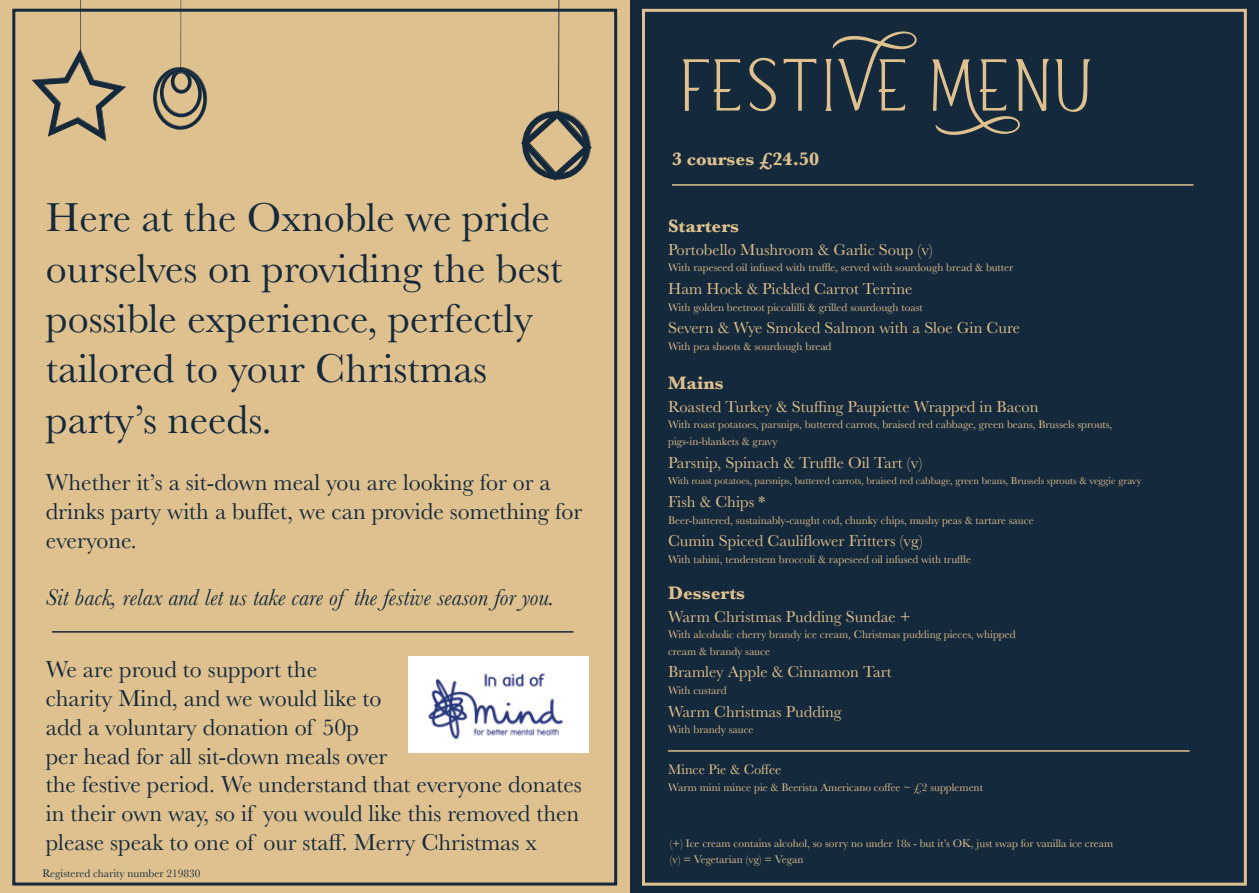
<style>
.page{position:relative;width:1259px;height:893px;background:#fff}
.page>*{position:absolute;margin:0;border:0;box-sizing:border-box;transform-origin:0 0}
.t1{font:72px "Harlan";color:#dec18e}
.t2{font:42px/50.4px "Baskerville";color:#15293c}
.t3{font:24px/28.8px "Baskerville";color:#15293c}
.t4{font:italic 24px "Baskerville";color:#15293c}
.t5{font:700 18.75px "Baskerville";color:#dec18e}
.t6{font:16.5px "Baskerville";color:#debf8c}
.t7{font:14.4px "Baskerville";color:#dec18e}
.t8{font:11.4px/16.6px "Baskerville";color:#debf8c}
.t9{font:11.4px/16.6px "Baskerville";color:#dec18e}
.t10{font:11.4px "Baskerville";color:#15293c}
.t11{font:10.5px "Baskerville";color:#debf8c}
</style>
<div class="page">
<div style="left:629px;top:0;width:630px;height:893px;background:#15293c"></div>
<div style="left:642px;top:9px;width:604px;height:877px;border:3px solid #dec18e"></div>
<div style="left:0;top:0;width:629px;height:893px;background:#dec18e"></div>
<div style="left:12px;top:9px;width:605px;height:876px;border:3px solid #15293c"></div>
<svg style="left:153px;top:66px;width:55px;height:64px"></svg>
<hr style="left:180px;top:0;width:1px;height:72px;background:#15293c">
<svg style="left:32px;top:49px;width:94px;height:92px"></svg>
<hr style="left:80px;top:0;width:1px;height:53px;background:#15293c">
<svg style="left:521px;top:110px;width:71px;height:71px"></svg>
<hr style="left:558px;top:0;width:1px;height:112px;background:#15293c">
<hr style="left:52px;top:631px;width:521px;height:2px;background:#15293c">
<hr style="left:672px;top:184px;width:521px;height:2px;background:#dec18e">
<hr style="left:668px;top:750px;width:521px;height:2px;background:#dec18e">
<img style="left:408px;top:657px;width:180px;height:96px">
<h2 class="t2" style="left:46px;top:193px;width:518px">Here at the Oxnoble we pride ourselves on providing the best possible experience, perfectly tailored to your Christmas party’s needs.</h2>
<h3 class="t3" style="left:46px;top:468px;width:538px">Whether it’s a sit-down meal you are looking for or a drinks party with a buffet, we can provide something for everyone.</h3>
<h3 class="t4" style="left:46px;top:581px;width:510px">Sit back, relax and let us take care of the festive season for you.</h3>
<p class="t3" style="left:46px;top:656px;width:537px">We are proud to support the<br>charity Mind, and we would like to<br>add a voluntary donation of 50p<br>per head for all sit-down meals over<br>the festive period. We understand that everyone donates in their own way, so if you would like this removed then please speak to one of our staff. Merry Christmas x</p>
<p class="t10" style="left:43px;top:866px;width:159px">Registered charity number 219830</p>
<h1 class="t1" style="left:678px;top:24px;width:417px">FESTIVE MENU</h1>
<h3 class="t5" style="left:672px;top:145px;width:149px">3 courses £24.50</h3>
<h3 class="t5" style="left:668px;top:213px;width:73px">Starters</h3>
<h3 class="t6" style="left:668px;top:239px;width:266px">Portobello Mushroom &amp; Garlic Soup (v)</h3>
<p class="t8" style="left:668px;top:260px;width:347px">With rapeseed oil infused with truffle, served with sourdough bread &amp; butter</p>
<h3 class="t6" style="left:668px;top:278px;width:246px">Ham Hock &amp; Pickled Carrot Terrine</h3>
<p class="t8" style="left:668px;top:299px;width:256px">With golden beetroot piccalilli &amp; grilled sourdough toast</p>
<h3 class="t6" style="left:668px;top:317px;width:353px">Severn &amp; Wye Smoked Salmon with a Sloe Gin Cure</h3>
<p class="t8" style="left:668px;top:338px;width:165px">With pea shoots &amp; sourdough bread</p>
<h3 class="t5" style="left:668px;top:370px;width:57px">Mains</h3>
<h3 class="t6" style="left:668px;top:396px;width:372px">Roasted Turkey &amp; Stuffing Paupiette Wrapped in Bacon</h3>
<p class="t8" style="left:668px;top:416px;width:446px">With roast potatoes, parsnips, buttered carrots, braised red cabbage, green beans, Brussels sprouts, pigs-in-blankets &amp; gravy</p>
<h3 class="t6" style="left:668px;top:452px;width:256px">Parsnip, Spinach &amp; Truffle Oil Tart (v)</h3>
<p class="t11" style="left:668px;top:474px;width:475px">With roast potatoes, parsnips, buttered carrots, braised red cabbage, green beans, Brussels sprouts &amp; veggie gravy</p>
<h3 class="t6" style="left:668px;top:491px;width:99px">Fish &amp; Chips *</h3>
<p class="t8" style="left:668px;top:512px;width:367px">Beer-battered, sustainably-caught cod, chunky chips, mushy peas &amp; tartare sauce</p>
<h3 class="t6" style="left:668px;top:530px;width:256px">Cumin Spiced Cauliflower Fritters (vg)</h3>
<p class="t8" style="left:668px;top:551px;width:304px">With tahini, tenderstem broccoli &amp; rapeseed oil infused with truffle</p>
<h3 class="t5" style="left:668px;top:580px;width:79px">Desserts</h3>
<h3 class="t6" style="left:668px;top:606px;width:244px">Warm Christmas Pudding Sundae +</h3>
<p class="t8" style="left:668px;top:626px;width:349px">With alcoholic cherry brandy ice cream, Christmas pudding pieces, whipped cream &amp; brandy sauce</p>
<h3 class="t6" style="left:668px;top:662px;width:225px">Bramley Apple &amp; Cinnamon Tart</h3>
<p class="t8" style="left:668px;top:682px;width:60px">With custard</p>
<h3 class="t6" style="left:668px;top:701px;width:175px">Warm Christmas Pudding</h3>
<p class="t8" style="left:668px;top:721px;width:87px">With brandy sauce</p>
<p class="t7" style="left:668px;top:760px;width:115px">Mince Pie &amp; Coffee</p>
<p class="t8" style="left:668px;top:779px;width:316px">Warm mini mince pie &amp; Beerista Americano coffee ~ £2 supplement</p>
<p class="t9" style="left:670px;top:835px;width:445px">(+) Ice cream contains alcohol, so sorry no under 18s - but it’s OK, just swap for vanilla ice cream (v) = Vegetarian (vg) = Vegan</p>
</div>
